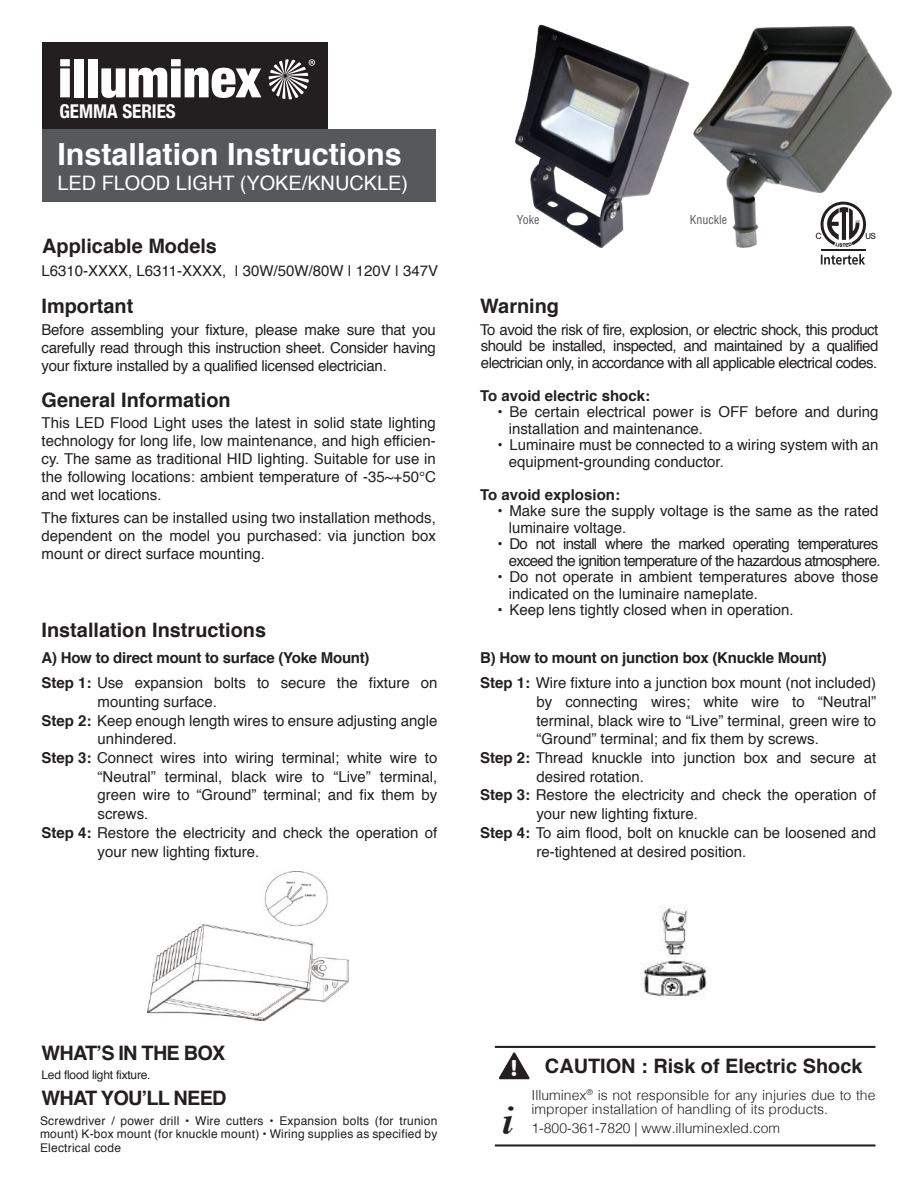
<style>
.page{position:relative;width:918px;height:1188px;background:#fff}
.page>*{position:absolute;margin:0;border:0;box-sizing:border-box;transform-origin:0 0}
.t1{font:italic 700 40.35px "Times";color:#231f20}
.t2{font:700 30.6px "Helvetica";color:#fff}
.t3{font:700 19.95px "Helvetica";color:#231f20}
.t4{font:700 19.95px "Helvetica";letter-spacing:-.04em;color:#231f20}
.t5{font:19.95px "Helvetica";color:#fff}
.t6{font:700 condensed 19.05px "Helvetica Neue";color:#fff}
.t7{font:15px/18px "Helvetica";color:#231f20;text-align:justify}
.t8{font:700 15px "Helvetica";letter-spacing:-.015em;color:#231f20}
.t9{font:15px/16.5px "Helvetica";letter-spacing:-.045em;color:#231f20;text-align:right}
.t10{font:300 13.95px/14px "Helvetica";color:#231f20}
.t11{font:12px/13.5px "Helvetica";letter-spacing:.02em;color:#231f20;text-align:justify}
.t12{font:12px "Helvetica";letter-spacing:-.02em;color:#231f20}
.t13{font:condensed 12px "Helvetica";color:#57585a}
.s1{font-weight:700}
.s2{font-family:"Ubuntu";font-size:23.1px;color:#fff}
</style>
<div class="page">
<div style="left:43px;top:43px;width:285px;height:87px;background:#231f20"></div>
<div style="left:43px;top:130px;width:393px;height:72px;background:#57585a"></div>
<hr style="left:821px;top:250px;width:45px;height:1px;background:#231f20">
<svg style="left:821px;top:254px;width:44px;height:11px"></svg>
<svg style="left:60px;top:59px;width:10px;height:38px"></svg>
<div style="left:74px;top:59px;width:10px;height:38px;background:#fff"></div>
<div style="left:88px;top:59px;width:9px;height:38px;background:#fff"></div>
<svg style="left:101px;top:59px;width:160px;height:39px"></svg>
<svg style="left:269px;top:59px;width:46px;height:40px"></svg>
<svg style="left:499px;top:1052px;width:31px;height:27px"></svg>
<hr style="left:495px;top:1144px;width:380px;height:3px;background:#231f20">
<hr style="left:495px;top:1046px;width:380px;height:2px;background:#231f20">
<img style="left:695px;top:27px;width:198px;height:221px">
<img style="left:515px;top:24px;width:180px;height:224px">
<img style="left:147px;top:871px;width:201px;height:150px">
<img style="left:640px;top:906px;width:67px;height:92px">
<p class="t6" style="left:59px;top:95px;width:118px">GEMMA SERIES</p>
<h2 class="t2" style="left:57px;top:130px;width:346px">Installation Instructions</h2>
<h3 class="t5" style="left:57px;top:168px;width:352px">LED FLOOD LIGHT (YOKE/KNUCKLE)</h3>
<h3 class="t3" style="left:42px;top:230px;width:176px">Applicable Models</h3>
<p class="t7" style="left:42px;top:262px;width:398px">L6310-XXXX, L6311-XXXX, | 30W/50W/80W | 120V | 347V</p>
<h3 class="t3" style="left:42px;top:290px;width:93px">Important</h3>
<p class="t7" style="left:42px;top:321px;width:396px">Before assembling your fixture, please make sure that you carefully read through this instruction sheet. Consider having your fixture installed by a qualified licensed electrician.</p>
<h3 class="t3" style="left:42px;top:384px;width:191px">General Information</h3>
<p class="t7" style="left:42px;top:415px;width:396px">This LED Flood Light uses the latest in solid state lighting technology for long life, low maintenance, and high efficien&shy;cy. The same as traditional HID lighting. Suitable for use in the following locations: ambient temperature of -35~+50°C and wet locations.</p>
<p class="t7" style="left:42px;top:509px;width:396px">The fixtures can be installed using two installation methods, dependent on the model you purchased: via junction box mount or direct surface mounting.</p>
<h3 class="t3" style="left:42px;top:614px;width:226px">Installation Instructions</h3>
<p class="t8" style="left:42px;top:645px;width:330px">A) How to direct mount to surface (Yoke Mount)</p>
<p class="t7" style="left:42px;top:674px;width:397px"><span class="s1">Step 1:</span> Use expansion bolts to secure the fixture on</p>
<p class="t7" style="left:98px;top:693px;width:121px">mounting surface.</p>
<p class="t7" style="left:42px;top:712px;width:397px"><span class="s1">Step 2:</span> Keep enough length wires to ensure adjusting angle</p>
<p class="t7" style="left:98px;top:731px;width:81px">unhindered.</p>
<p class="t7" style="left:42px;top:749px;width:397px"><span class="s1">Step 3:</span> Connect wires into wiring terminal; white wire to</p>
<p class="t7" style="left:98px;top:768px;width:341px">“Neutral” terminal, black wire to “Live” terminal,</p>
<p class="t7" style="left:98px;top:787px;width:341px">green wire to “Ground” terminal; and fix them by</p>
<p class="t7" style="left:98px;top:805px;width:52px">screws.</p>
<p class="t7" style="left:42px;top:824px;width:397px"><span class="s1">Step 4:</span> Restore the electricity and check the operation of</p>
<p class="t7" style="left:98px;top:843px;width:163px">your new lighting fixture.</p>
<p class="t13" style="left:517px;top:212px;width:24px">Yoke</p>
<p class="t13" style="left:690px;top:212px;width:39px">Knuckle</p>
<h3 class="t3" style="left:480px;top:290px;width:80px">Warning</h3>
<p class="t7" style="left:480px;top:322px;width:400px;line-height:16.5px">To avoid the risk of fire, explosion, or electric shock, this product should be installed, inspected, and maintained by a qualified electrician only, in accordance with all applicable electrical codes.</p>
<p class="t8" style="left:480px;top:384px;width:171px">To avoid electric shock:</p>
<p class="t7" style="left:509px;top:404px;width:371px;line-height:16.5px;text-indent:-11px">• Be certain electrical power is OFF before and during installation and maintenance.</p>
<p class="t7" style="left:509px;top:437px;width:371px;line-height:16.5px;text-indent:-11px">• Luminaire must be connected to a wiring system with an equipment-grounding conductor.</p>
<p class="t8" style="left:480px;top:483px;width:141px">To avoid explosion:</p>
<p class="t7" style="left:509px;top:503px;width:371px;line-height:16.5px;text-indent:-11px">• Make sure the supply voltage is the same as the rated luminaire voltage.</p>
<p class="t9" style="left:498px;top:536px;width:385px">• Do not install where the marked operating temperatures exceed the ignition temperature of the hazardous atmosphere.</p>
<p class="t7" style="left:509px;top:569px;width:371px;line-height:16.5px;text-indent:-11px">• Do not operate in ambient temperatures above those indicated on the luminaire nameplate.</p>
<p class="t7" style="left:498px;top:602px;width:298px">• Keep lens tightly closed when in operation.</p>
<p class="t8" style="left:480px;top:645px;width:348px">B) How to mount on junction box (Knuckle Mount)</p>
<p class="t7" style="left:480px;top:674px;width:397px"><span class="s1">Step 1:</span> Wire fixture into a junction box mount (not included)</p>
<p class="t7" style="left:536px;top:693px;width:341px">by connecting wires; white wire to “Neutral”</p>
<p class="t7" style="left:536px;top:712px;width:341px">terminal, black wire to “Live” terminal, green wire to</p>
<p class="t7" style="left:536px;top:731px;width:284px">“Ground” terminal; and fix them by screws.</p>
<p class="t7" style="left:480px;top:749px;width:397px"><span class="s1">Step 2:</span> Thread knuckle into junction box and secure at</p>
<p class="t7" style="left:536px;top:768px;width:109px">desired rotation.</p>
<p class="t7" style="left:480px;top:787px;width:397px"><span class="s1">Step 3:</span> Restore the electricity and check the operation of</p>
<p class="t7" style="left:536px;top:805px;width:163px">your new lighting fixture.</p>
<p class="t7" style="left:480px;top:824px;width:397px"><span class="s1">Step 4:</span> To aim flood, bolt on knuckle can be loosened and</p>
<p class="t7" style="left:536px;top:843px;width:212px">re-tightened at desired position.</p>
<h3 class="t4" style="left:42px;top:1037px;width:185px">WHAT’S IN THE BOX</h3>
<p class="t12" style="left:42px;top:1065px;width:111px">Led flood light fixture.</p>
<h3 class="t4" style="left:42px;top:1082px;width:187px">WHAT YOU’LL NEED</h3>
<p class="t11" style="left:40px;top:1114px;width:399px">Screwdriver / power drill • Wire cutters • Expansion bolts (for trunion mount) K-box mount (for knuckle mount) • Wiring supplies as specified by Electrical code</p>
<h3 class="t3" style="left:511px;top:1050px;width:353px"><span class="s2">!</span> CAUTION : Risk of Electric Shock</h3>
<h1 class="t1" style="left:502px;top:1083px;width:13px">i</h1>
<p class="t10" style="left:531px;top:1087px;width:346px">Illuminex<sup>®</sup> is not responsible for any injuries due to the improper installation of handling of its products.</p>
<p class="t10" style="left:531px;top:1121px;width:250px">1-800-361-7820 | www.illuminexled.com</p>
</div>
